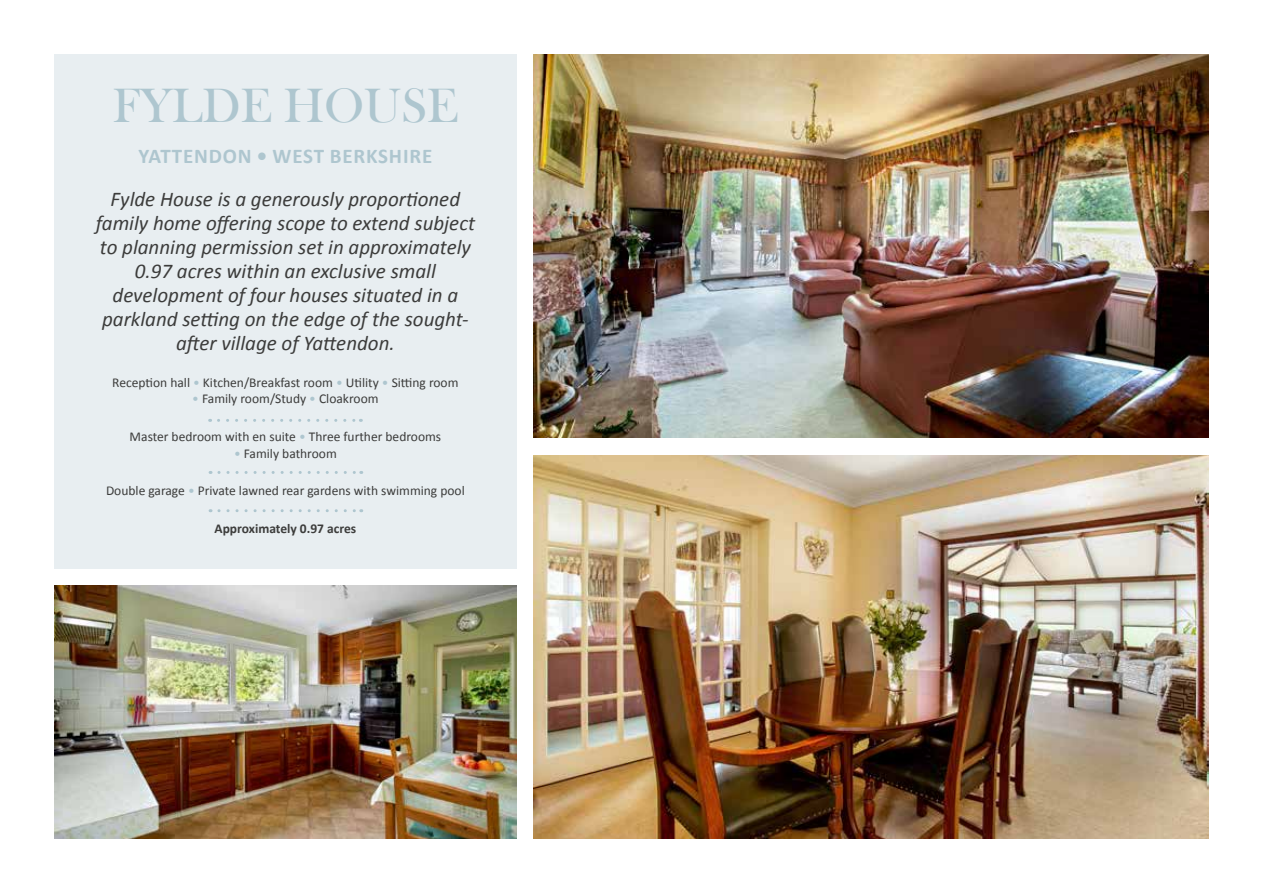
<style>
.page{position:relative;width:1263px;height:893px;background:#fff}
.page>*{position:absolute;margin:0;border:0;box-sizing:border-box;transform-origin:0 0}
.t1{font:49.5px "Bask Old Face";color:#aec6cf}
.t2{font:italic 21px/24px "Calibri";color:#3c3c3b;text-align:center}
.t3{font:700 21px "Calibri";letter-spacing:.04em;color:#aec6cf}
.t4{font:13.5px "Calibri";color:#3c3c3b}
.t5{font:700 13.5px "Calibri";color:#3c3c3b}
.s1{color:#aec6cf}
</style>
<div class="page">
<div style="left:54px;top:54px;width:463px;height:514px;background:#e8eef1"></div>
<svg style="left:218px;top:419px;width:143px;height:3px"></svg>
<svg style="left:219px;top:471px;width:143px;height:3px"></svg>
<svg style="left:219px;top:509px;width:143px;height:3px"></svg>
<img style="left:534px;top:455px;width:675px;height:384px">
<img style="left:534px;top:54px;width:675px;height:384px">
<img style="left:54px;top:585px;width:463px;height:254px">
<h1 class="t1" style="left:113px;top:78px;width:347px">FYLDE HOUSE</h1>
<p class="t3" style="left:139px;top:143px;width:295px">YATTENDON • WEST BERKSHIRE</p>
<p class="t2" style="left:96px;top:186px;width:381px">Fylde House is a generously proportioned family home offering scope to extend subject to planning permission set in approximately 0.97 acres within an exclusive small development of four houses situated in a parkland setting on the edge of the sought&shy;after village of Yattendon.</p>
<p class="t4" style="left:112px;top:374px;width:348px">Reception hall <span class="s1">•</span> Kitchen/Breakfast room <span class="s1">•</span> Utility <span class="s1">•</span> Sitting room</p>
<p class="t4" style="left:192px;top:390px;width:188px"><span class="s1">•</span> Family room/Study <span class="s1">•</span> Cloakroom</p>
<p class="t4" style="left:130px;top:428px;width:313px">Master bedroom with en suite <span class="s1">•</span> Three further bedrooms</p>
<p class="t4" style="left:234px;top:445px;width:104px"><span class="s1">•</span> Family bathroom</p>
<p class="t4" style="left:106px;top:482px;width:360px">Double garage <span class="s1">•</span> Private lawned rear gardens with swimming pool</p>
<p class="t5" style="left:215px;top:520px;width:143px">Approximately 0.97 acres</p>
</div>
